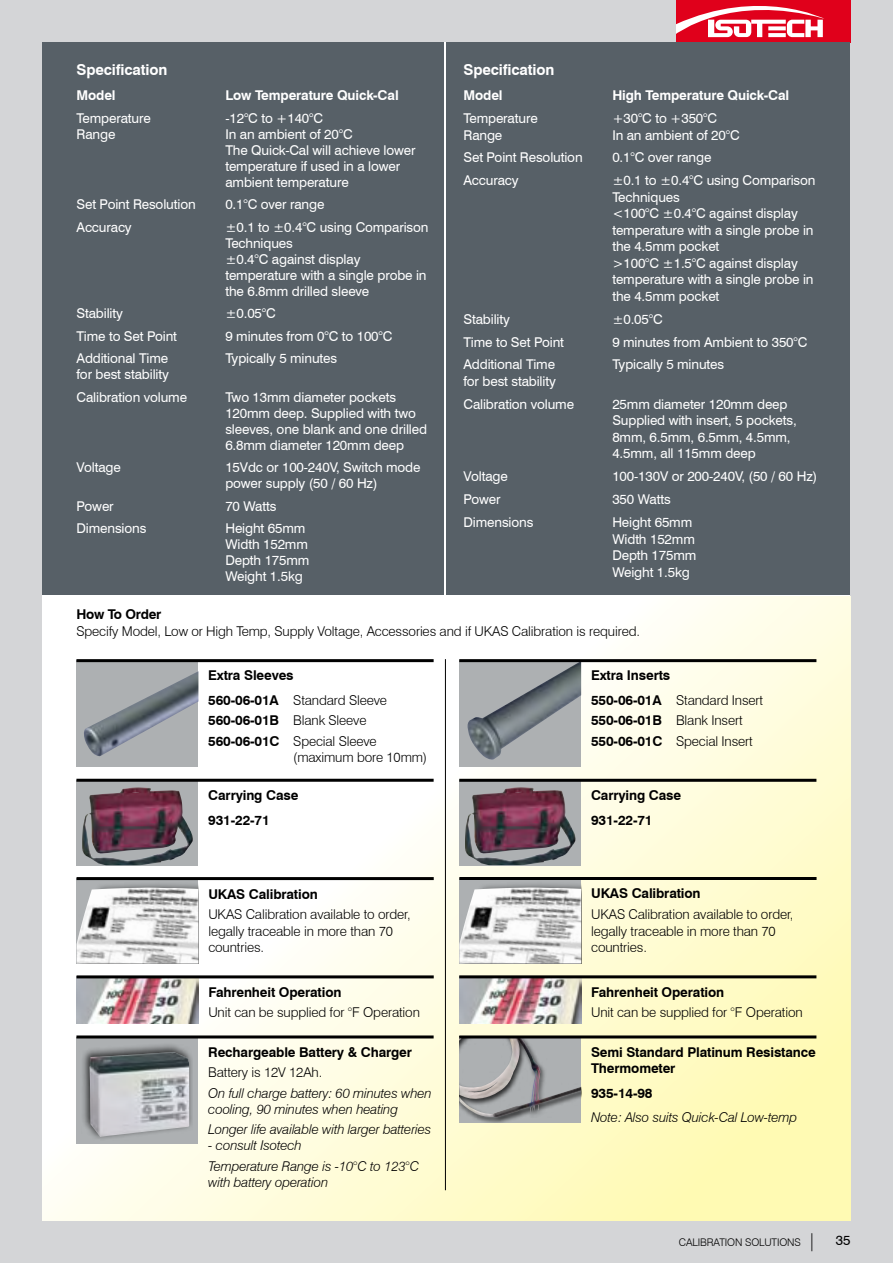
<style>
.page{position:relative;width:893px;height:1263px;background:#d4d5d7}
.page>*{position:absolute;margin:0;border:0;box-sizing:border-box;transform-origin:0 0}
.t1{font:700 15px "Swiss 721 BT";letter-spacing:-.01em;color:#fff}
.t2{font:13.5px/16px "Swiss 721 BT";letter-spacing:-.01em;color:#fff}
.t3{font:300 13.5px/16.5px "Swiss 721 BT";letter-spacing:-.01em;color:#000}
.t4{font:700 13.5px/16.2px "Swiss 721 BT";letter-spacing:-.01em;color:#000}
.t5{font:italic 300 13.5px/16.2px "Swiss 721 BT";letter-spacing:-.01em;color:#000}
.t6{font:700 13.5px "Swiss 721 BT";letter-spacing:-.01em;color:#fff}
.t7{font:300 10.5px "Swiss 721 BT";letter-spacing:-.01em;color:#000}
.s1{font-weight:700}
.s2{font-size:18px}
.s3{font-weight:400;font-size:13.5px}
</style>
<div class="page">
<div style="left:676px;top:0;width:174px;height:43px;background:#e0001b"></div>
<svg style="left:676px;top:6px;width:148px;height:31px"></svg>
<svg style="left:43px;top:596px;width:807px;height:624px;background:#fefce3"></svg>
<div style="left:43px;top:43px;width:401px;height:552px;background:#576067"></div>
<div style="left:446px;top:43px;width:404px;height:552px;background:#576067"></div>
<div style="left:76px;top:1037px;width:122px;height:106px;background:#adb0b2"></div>
<div style="left:79px;top:1042px;width:114px;height:98px;background:#000;opacity:.75"></div>
<img style="left:90px;top:1052px;width:99px;height:85px">
<hr style="left:76px;top:1035px;width:358px;height:3px;background:#000">
<img style="left:77px;top:978px;width:121px;height:46px">
<hr style="left:77px;top:975px;width:357px;height:3px;background:#000">
<img style="left:459px;top:978px;width:122px;height:46px">
<hr style="left:459px;top:975px;width:357px;height:3px;background:#000">
<div style="left:459px;top:1037px;width:122px;height:85px;background:#000;opacity:.75"></div>
<img style="left:459px;top:1038px;width:122px;height:79px">
<hr style="left:459px;top:1035px;width:357px;height:3px;background:#000">
<div style="left:76px;top:780px;width:122px;height:85px;background:#adb0b2"></div>
<img style="left:82px;top:787px;width:111px;height:78px">
<hr style="left:76px;top:779px;width:358px;height:3px;background:#000">
<div style="left:459px;top:780px;width:122px;height:85px;background:#adb0b2"></div>
<img style="left:465px;top:787px;width:111px;height:78px">
<hr style="left:459px;top:779px;width:357px;height:3px;background:#000">
<div style="left:77px;top:880px;width:121px;height:84px;background:#000;opacity:.6"></div>
<img style="left:77px;top:888px;width:121px;height:76px">
<hr style="left:77px;top:877px;width:357px;height:3px;background:#000">
<div style="left:459px;top:880px;width:122px;height:83px;background:#000;opacity:.6"></div>
<img style="left:459px;top:887px;width:122px;height:76px">
<hr style="left:459px;top:877px;width:357px;height:3px;background:#000">
<div style="left:77px;top:661px;width:121px;height:106px;background:#adb0b2"></div>
<img style="left:84px;top:671px;width:114px;height:86px">
<hr style="left:76px;top:659px;width:358px;height:3px;background:#000">
<div style="left:459px;top:661px;width:122px;height:106px;background:#adb0b2"></div>
<img style="left:467px;top:662px;width:114px;height:98px">
<hr style="left:459px;top:659px;width:357px;height:3px;background:#000">
<hr style="left:445px;top:659px;width:1px;height:531px;background:#000">
<p class="t1" style="left:77px;top:61px;width:92px">Specification</p>
<p class="t6" style="left:77px;top:87px;width:41px">Model</p>
<p class="t6" style="left:225px;top:87px;width:175px">Low Temperature Quick-Cal</p>
<p class="t2" style="left:77px;top:110px;width:76px">Temperature</p>
<p class="t2" style="left:225px;top:110px;width:99px">-12°C to +140°C</p>
<p class="t2" style="left:77px;top:126px;width:40px">Range</p>
<p class="t2" style="left:225px;top:126px;width:129px">In an ambient of 20°C</p>
<p class="t2" style="left:225px;top:142px;width:192px">The Quick-Cal will achieve lower temperature if used in a lower ambient temperature</p>
<p class="t2" style="left:77px;top:196px;width:121px">Set Point Resolution</p>
<p class="t2" style="left:225px;top:196px;width:101px">0.1°C over range</p>
<p class="t2" style="left:77px;top:219px;width:57px">Accuracy</p>
<p class="t2" style="left:225px;top:219px;width:205px">±0.1 to ±0.4°C using Comparison<br>Techniques<br>±0.4°C against display temperature with a single probe in the 6.8mm drilled sleeve</p>
<p class="t2" style="left:77px;top:305px;width:48px">Stability</p>
<p class="t2" style="left:225px;top:305px;width:52px">±0.05°C</p>
<p class="t2" style="left:77px;top:328px;width:102px">Time to Set Point</p>
<p class="t2" style="left:225px;top:328px;width:169px">9 minutes from 0°C to 100°C</p>
<p class="t2" style="left:77px;top:350px;width:93px">Additional Time</p>
<p class="t2" style="left:225px;top:350px;width:113px">Typically 5 minutes</p>
<p class="t2" style="left:77px;top:366px;width:94px">for best stability</p>
<p class="t2" style="left:77px;top:389px;width:112px">Calibration volume</p>
<p class="t2" style="left:225px;top:389px;width:203px">Two 13mm diameter pockets<br>120mm deep. Supplied with two sleeves, one blank and one drilled<br>6.8mm diameter 120mm deep</p>
<p class="t2" style="left:77px;top:459px;width:46px">Voltage</p>
<p class="t2" style="left:225px;top:459px;width:197px">15Vdc or 100-240V, Switch mode power supply (50 / 60 Hz)</p>
<p class="t2" style="left:77px;top:498px;width:39px">Power</p>
<p class="t2" style="left:225px;top:498px;width:53px">70 Watts</p>
<p class="t2" style="left:77px;top:520px;width:71px">Dimensions</p>
<p class="t2" style="left:225px;top:520px;width:86px">Height 65mm<br>Width 152mm<br>Depth 175mm<br>Weight 1.5kg</p>
<p class="t1" style="left:463px;top:61px;width:92px">Specification</p>
<p class="t6" style="left:463px;top:87px;width:41px">Model</p>
<p class="t6" style="left:612px;top:87px;width:178px">High Temperature Quick-Cal</p>
<p class="t2" style="left:463px;top:110px;width:76px">Temperature</p>
<p class="t2" style="left:612px;top:110px;width:106px">+30°C to +350°C</p>
<p class="t2" style="left:463px;top:127px;width:40px">Range</p>
<p class="t2" style="left:612px;top:127px;width:129px">In an ambient of 20°C</p>
<p class="t2" style="left:463px;top:150px;width:121px">Set Point Resolution</p>
<p class="t2" style="left:612px;top:150px;width:101px">0.1°C over range</p>
<p class="t2" style="left:463px;top:172px;width:57px">Accuracy</p>
<p class="t2" style="left:612px;top:172px;width:205px;line-height:16.5px">±0.1 to ±0.4°C using Comparison<br>Techniques<br>&lt;100°C ±0.4°C against display temperature with a single probe in the 4.5mm pocket<br>&gt;100°C ±1.5°C against display temperature with a single probe in the 4.5mm pocket</p>
<p class="t2" style="left:463px;top:311px;width:48px">Stability</p>
<p class="t2" style="left:612px;top:311px;width:52px">±0.05°C</p>
<p class="t2" style="left:463px;top:334px;width:102px">Time to Set Point</p>
<p class="t2" style="left:612px;top:334px;width:197px">9 minutes from Ambient to 350°C</p>
<p class="t2" style="left:463px;top:357px;width:93px">Additional Time</p>
<p class="t2" style="left:612px;top:357px;width:113px">Typically 5 minutes</p>
<p class="t2" style="left:463px;top:373px;width:94px">for best stability</p>
<p class="t2" style="left:463px;top:396px;width:112px">Calibration volume</p>
<p class="t2" style="left:612px;top:396px;width:186px;line-height:16.5px">25mm diameter 120mm deep<br>Supplied with insert, 5 pockets,<br>8mm, 6.5mm, 6.5mm, 4.5mm,<br>4.5mm, all 115mm deep</p>
<p class="t2" style="left:463px;top:468px;width:46px">Voltage</p>
<p class="t2" style="left:612px;top:468px;width:206px">100-130V or 200-240V, (50 / 60 Hz)</p>
<p class="t2" style="left:463px;top:491px;width:39px">Power</p>
<p class="t2" style="left:612px;top:491px;width:60px">350 Watts</p>
<p class="t2" style="left:463px;top:514px;width:71px">Dimensions</p>
<p class="t2" style="left:612px;top:514px;width:86px;line-height:16.5px">Height 65mm<br>Width 152mm<br>Depth 175mm<br>Weight 1.5kg</p>
<p class="t4" style="left:77px;top:606px;width:86px">How To Order</p>
<p class="t3" style="left:77px;top:622px;width:565px">Specify Model, Low or High Temp, Supply Voltage, Accessories and if UKAS Calibration is required.</p>
<p class="t4" style="left:208px;top:667px;width:87px">Extra Sleeves</p>
<p class="t3" style="left:208px;top:692px;width:180px"><span class="s1">560-06-01A</span> Standard Sleeve</p>
<p class="t3" style="left:208px;top:712px;width:160px"><span class="s1">560-06-01B</span> Blank Sleeve</p>
<p class="t3" style="left:293px;top:733px;width:135px;text-indent:-85px"><span class="s1">560-06-01C</span> Special Sleeve (maximum bore 10mm)</p>
<p class="t4" style="left:208px;top:787px;width:92px">Carrying Case</p>
<p class="t4" style="left:208px;top:811px;width:63px">931-22-71</p>
<p class="t4" style="left:208px;top:885px;width:111px">UKAS Calibration</p>
<p class="t3" style="left:208px;top:906px;width:204px">UKAS Calibration available to order, legally traceable in more than 70 countries.</p>
<p class="t4" style="left:208px;top:983px;width:135px">Fahrenheit Operation</p>
<p class="t3" style="left:208px;top:1004px;width:213px">Unit can be supplied for °F Operation</p>
<p class="t4" style="left:208px;top:1043px;width:205px">Rechargeable Battery &amp; Charger</p>
<p class="t3" style="left:208px;top:1064px;width:116px">Battery is 12V 12Ah.</p>
<p class="t5" style="left:208px;top:1084px;width:225px">On full charge battery: 60 minutes when cooling, 90 minutes when heating</p>
<p class="t5" style="left:208px;top:1121px;width:225px">Longer life available with larger batteries</p>
<p class="t5" style="left:208px;top:1137px;width:95px">- consult Isotech</p>
<p class="t5" style="left:208px;top:1158px;width:212px">Temperature Range is -10°C to 123°C with battery operation</p>
<p class="t4" style="left:591px;top:667px;width:81px">Extra Inserts</p>
<p class="t3" style="left:591px;top:692px;width:174px"><span class="s1">550-06-01A</span> Standard Insert</p>
<p class="t3" style="left:591px;top:712px;width:153px"><span class="s1">550-06-01B</span> Blank Insert</p>
<p class="t3" style="left:591px;top:733px;width:163px"><span class="s1">550-06-01C</span> Special Insert</p>
<p class="t4" style="left:591px;top:787px;width:92px">Carrying Case</p>
<p class="t4" style="left:591px;top:811px;width:63px">931-22-71</p>
<p class="t4" style="left:591px;top:885px;width:111px">UKAS Calibration</p>
<p class="t3" style="left:591px;top:906px;width:204px">UKAS Calibration available to order, legally traceable in more than 70 countries.</p>
<p class="t4" style="left:591px;top:983px;width:135px">Fahrenheit Operation</p>
<p class="t3" style="left:591px;top:1004px;width:213px">Unit can be supplied for °F Operation</p>
<p class="t4" style="left:591px;top:1043px;width:226px">Semi Standard Platinum Resistance<br>Thermometer</p>
<p class="t4" style="left:591px;top:1084px;width:63px">935-14-98</p>
<p class="t5" style="left:591px;top:1109px;width:208px">Note: Also suits Quick-Cal Low-temp</p>
<p class="t7" style="left:679px;top:1236px;width:173px">CALIBRATION SOLUTIONS <span class="s2">|</span> <span class="s3">35</span></p>
</div>
